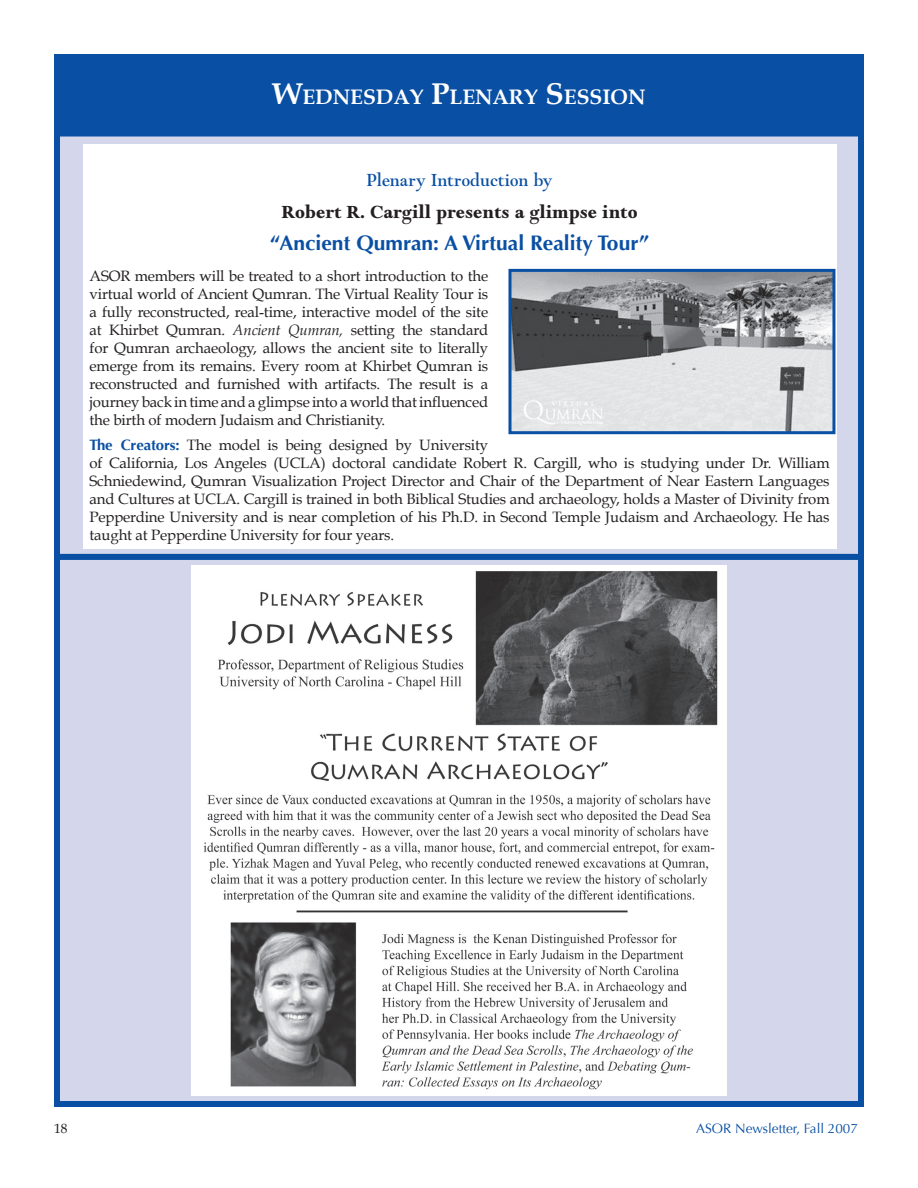
<style>
.page{position:relative;width:918px;height:1188px;background:#fff}
.page>*{position:absolute;margin:0;border:0;box-sizing:border-box;transform-origin:0 0}
.t1{font:700 21px "Goudy Modern";color:#231f20}
.t2{font:700 21px "Optima";color:#094fa3}
.t3{font:700 21px "Book Antiqua";color:#fff}
.t4{font:21px "Goudy Modern";color:#094fa3}
.t5{font:15px/18px "Book Antiqua";letter-spacing:-.01em;color:#231f20;text-align:justify}
.t6{font:13.5px "Optima";color:#094fa3}
.t7{font:13.5px "Book Antiqua";color:#231f20}
.s1{font-size:30px}
.s2{font-style:italic}
.s3{font-family:"Optima";font-weight:700;color:#094fa3}
</style>
<div class="page">
<div style="left:57px;top:556px;width:804px;height:548px;background:#d4d7ec"></div>
<div style="left:54px;top:554px;width:810px;height:553px;border:6px solid #094fa3"></div>
<div style="left:57px;top:134px;width:804px;height:423px;background:#d4d7ec"></div>
<div style="left:54px;top:130px;width:810px;height:430px;border:6px solid #094fa3"></div>
<div style="left:83px;top:144px;width:753px;height:405px;background:#fff"></div>
<img style="left:512px;top:273px;width:319px;height:157px">
<div style="left:508px;top:269px;width:327px;height:165px;border:3px solid #094fa3"></div>
<img style="left:191px;top:566px;width:536px;height:529px">
<div style="left:54px;top:54px;width:810px;height:78px;background:#094fa3"></div>
<h1 class="t3" style="left:272px;top:85px;width:375px"><span class="s1">W</span>EDNESDAY <span class="s1">P</span>LENARY <span class="s1">S</span>ESSION</h1>
<h1 class="t4" style="left:367px;top:172px;width:187px">Plenary Introduction by</h1>
<h1 class="t1" style="left:282px;top:204px;width:357px">Robert R. Cargill presents a glimpse into</h1>
<h1 class="t2" style="left:270px;top:230px;width:380px">“Ancient Qumran: A Virtual Reality Tour”</h1>
<p class="t5" style="left:90px;top:267px;width:400px">ASOR members will be treated to a short introduction to the virtual world of Ancient Qumran. The Virtual Reality Tour is a fully reconstructed, real-time, interactive model of the site at Khirbet Qumran. <span class="s2">Ancient Qumran,</span> setting the standard for Qumran archaeology, allows the ancient site to literally emerge from its remains. Every room at Khirbet Qumran is reconstructed and furnished with artifacts. The result is a journey back in time and a glimpse into a world that influenced the birth of modern Judaism and Christianity.</p>
<p class="t5" style="left:90px;top:436px;width:742px;text-align:left"><span class="s3">The Creators:</span> The model is being designed by University<br>of California, Los Angeles (UCLA) doctoral candidate Robert R. Cargill, who is studying under Dr. William Schniedewind, Qumran Visualization Project Director and Chair of the Department of Near Eastern Languages and Cultures at UCLA. Cargill is trained in both Biblical Studies and archaeology, holds a Master of Divinity from Pepperdine University and is near completion of his Ph.D. in Second Temple Judaism and Archaeology. He has taught at Pepperdine University for four years.</p>
<p class="t7" style="left:54px;top:1120px;width:15px">18</p>
<p class="t6" style="left:696px;top:1120px;width:163px">ASOR Newsletter, Fall 2007</p>
</div>
